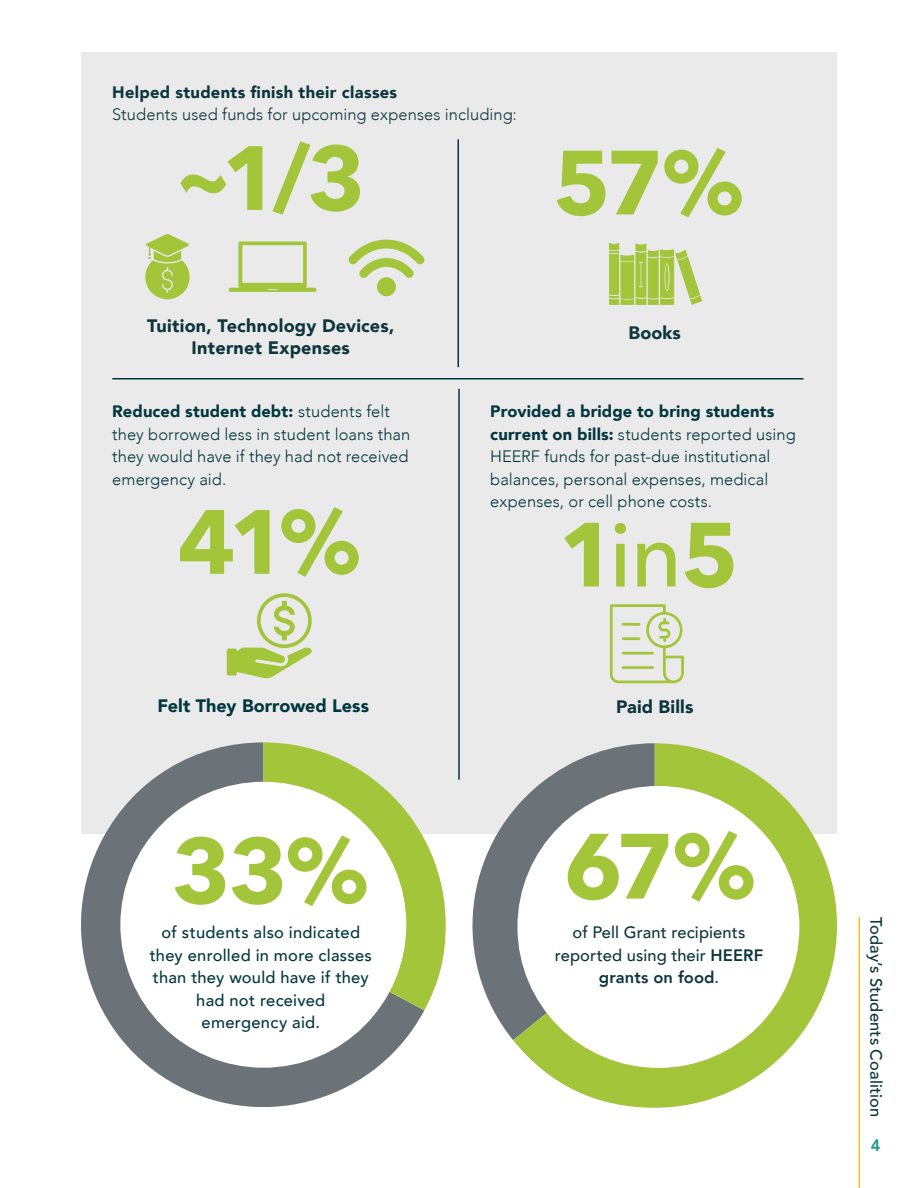
<style>
.page{position:relative;width:918px;height:1188px;background:#fff}
.page>*{position:absolute;margin:0;border:0;box-sizing:border-box;transform-origin:0 0}
.t1{font:700 91.5px "Avenir Next";color:#a2c53a}
.t2{font:700 90px "Avenir Next";color:#a2c53a}
.t3{font:900 18px/21.6px "Avenir";letter-spacing:.01em;color:#0c363e;text-align:center}
.t4{font:900 18px "Avenir";color:#00373f}
.bulleted_list{font:300 16.5px/22.5px "Avenir";letter-spacing:.005em;color:#00373f}
.bulleted_list-2{font:500 16.5px/22.5px "Avenir";letter-spacing:.015em;color:#00373f;text-align:center}
.body_text{font:500 16.5px/22.5px "Avenir";letter-spacing:.005em;color:#0c363e;text-align:center}
.bulleted_list-3{font:300 16.5px/22.5px "Avenir";letter-spacing:.005em;color:#0c363e}
.t5{font:800 16.5px "Avenir";color:#1f968c}
.s1{font-weight:900}
.s2{font-weight:500}
.s3{font-weight:800}
</style>
<div class="page">
<hr style="left:859px;top:917px;width:1px;height:271px;background:#fbc020">
<div style="left:81px;top:52px;width:756px;height:782px;background:#eaeaea"></div>
<svg style="left:81px;top:742px;width:343px;height:366px;fill:#6c7378"></svg>
<svg style="left:263px;top:742px;width:183px;height:268px;fill:#a2c53a"></svg>
<div style="left:120px;top:782px;width:286px;height:286px;background:#fff;border-radius:50%"></div>
<svg style="left:472px;top:811px;width:41px;height:229px;fill:#6c7378"></svg>
<svg style="left:513px;top:743px;width:324px;height:365px"></svg>
<div style="left:517px;top:786px;width:282px;height:282px;background:#fff;border-radius:50%"></div>
<hr style="left:458px;top:139px;width:1px;height:228px;background:#00373f">
<hr style="left:112px;top:378px;width:692px;height:2px;background:#00373f">
<hr style="left:458px;top:389px;width:2px;height:391px;background:#00373f">
<svg style="left:609px;top:242px;width:93px;height:63px"></svg>
<svg style="left:227px;top:593px;width:85px;height:86px"></svg>
<svg style="left:610px;top:604px;width:74px;height:79px"></svg>
<svg style="left:348px;top:240px;width:77px;height:38px"></svg>
<div style="left:377px;top:277px;width:19px;height:19px;background:#a2c53a;border-radius:50%"></div>
<svg style="left:228px;top:242px;width:89px;height:50px"></svg>
<svg style="left:145px;top:234px;width:45px;height:65px"></svg>
<p class="bulleted_list-3" style="left:112px;top:81px;width:406px"><span class="s1">Helped students finish their classes<br></span>Students used funds for upcoming expenses including:</p>
<p class="t2" style="left:173px;top:101px;width:194px">~1/3</p>
<p class="t2" style="left:553px;top:105px;width:192px">57%</p>
<p class="t3" style="left:147px;top:315px;width:249px">Tuition, Technology Devices,<br>Internet Expenses</p>
<p class="t3" style="left:629px;top:322px;width:54px">Books</p>
<p class="bulleted_list" style="left:112px;top:400px;width:299px"><span class="s1">Reduced student debt:</span> students felt they borrowed less in student loans than they would have if they had not received emergency aid.</p>
<p class="t2" style="left:178px;top:464px;width:184px">41%</p>
<p class="t4" style="left:157px;top:690px;width:213px">Felt They Borrowed Less</p>
<p class="bulleted_list" style="left:490px;top:400px;width:307px"><span class="s1">Provided a bridge to bring students current on bills:</span> students reported using HEERF funds for past-due institutional balances, personal expenses, medical expenses, or cell phone costs.</p>
<p class="t2" style="left:558px;top:477px;width:182px">1<span class="s2">in</span>5</p>
<p class="t3" style="left:616px;top:696px;width:79px">Paid Bills</p>
<p class="t1" style="left:172px;top:792px;width:198px">33%</p>
<p class="t1" style="left:564px;top:787px;width:193px">67%</p>
<p class="bulleted_list-2" style="left:150px;top:920px;width:224px">of students also indicated they enrolled in more classes than they would have if they had not received<br>emergency aid.</p>
<p class="body_text" style="left:555px;top:920px;width:210px">of Pell Grant recipients reported using their <span class="s3">HEERF grants on food</span>.</p>
<p class="body_text" style="left:888px;top:917px;width:201px;rotate:90deg">Today’s Students Coalition</p>
<p class="t5" style="left:871px;top:1133px;width:11px">4</p>
</div>
